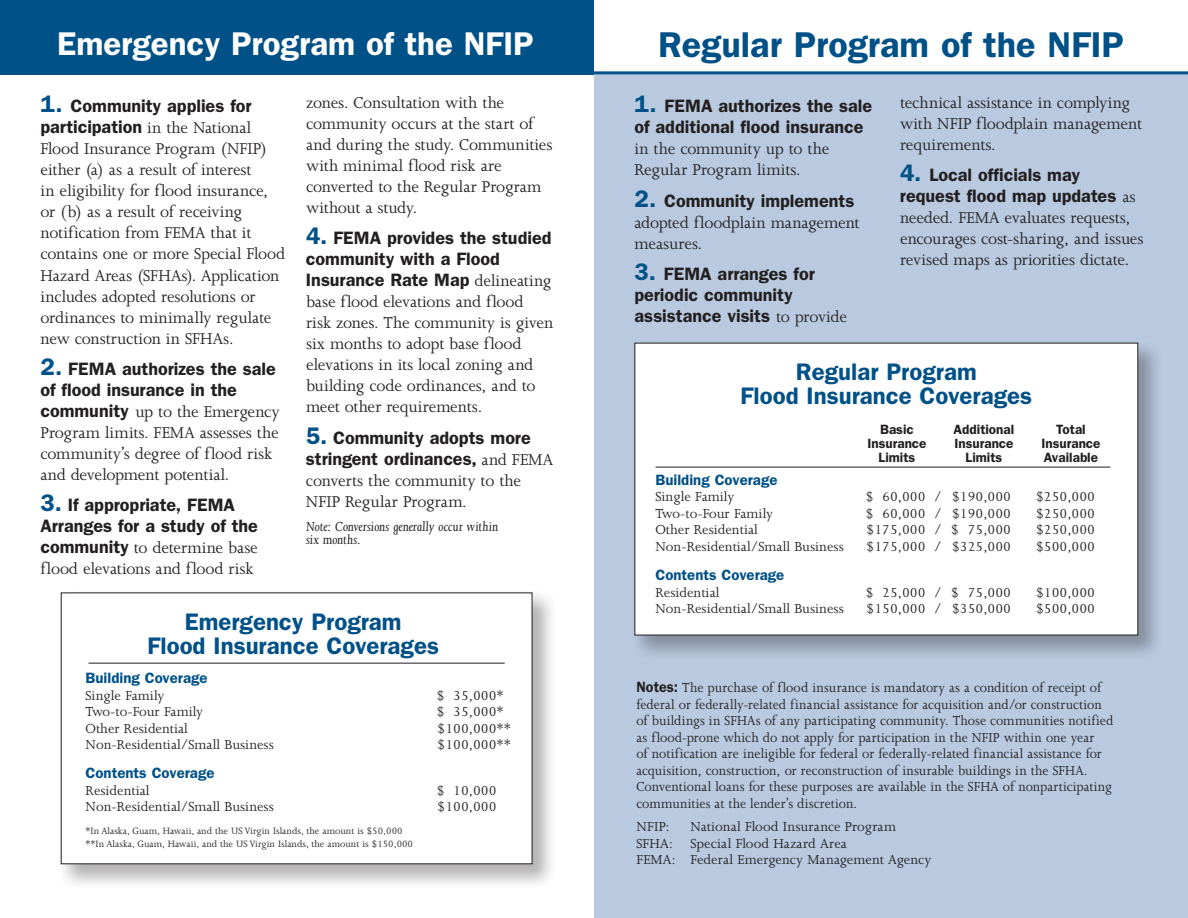
<style>
.page{position:relative;width:1188px;height:918px;background:#fff}
.page>*{position:absolute;margin:0;border:0;box-sizing:border-box;transform-origin:0 0}
.t1{font:600 36px "ITC Franklin Gothic Std";color:#005187}
.t2{font:600 33px "ITC Franklin Gothic Std";color:#fff}
.t3{font:600 24px/24px "ITC Franklin Gothic Std";color:#005187;text-align:center}
.t4{font:18px/21px "Joanna MT Std";letter-spacing:-.005em;color:#231f20}
.t5{font:600 18px/21px "ITC Franklin Gothic Std";color:#231f20}
.t6{font:15px/16.5px "Joanna MT Std";color:#231f20;scale:.95 1}
.t7{font:15px/16.5px "Joanna MT Std";color:#231f20}
.t8{font:600 15px "ITC Franklin Gothic Std";color:#005187}
.t9{font:italic 15px/13.5px "Joanna MT Std";color:#231f20}
.t10{font:600 13.5px "ITC Franklin Gothic Std";color:#231f20}
.t11{font:10.5px/13.5px "Joanna MT Std";color:#231f20}
.s1{font-size:24px;color:#005187}
.s2{font-family:"Joanna MT Std";font-weight:400}
.s3{font-family:"ITC Franklin Gothic Std";font-weight:600}
.s4{font-family:"Joanna MT Std";font-weight:800}
</style>
<div class="page">
<div style="left:594px;top:74px;width:594px;height:844px;background:#b9c9df"></div>
<div style="left:0;top:0;width:593px;height:74px;background:#005187"></div>
<div style="left:55px;top:586px;width:501px;height:302px;background:#231f20;opacity:.34"></div>
<div style="left:61px;top:593px;width:471px;height:271px;background:#fff"></div>
<hr style="left:89px;top:663px;width:416px;height:1px;background:#231f20">
<div style="left:628px;top:337px;width:534px;height:322px;background:#231f20;opacity:.34"></div>
<div style="left:635px;top:343px;width:503px;height:292px;background:#fff"></div>
<hr style="left:656px;top:467px;width:454px;height:1px;background:#231f20">
<hr style="left:0;top:71px;width:1188px;height:3px;background:#005187">
<h2 class="t2" style="left:57px;top:24px;width:478px">Emergency Program of the NFIP</h2>
<p class="t5" style="left:40px;top:96px;width:213px"><span class="s1">1.</span> Community applies for participation <span class="s2">in the National</span></p>
<p class="t4" style="left:41px;top:139px;width:246px">Flood Insurance Program (NFIP) either (a) as a result of interest<br>in eligibility for flood insurance, or (b) as a result of receiving notification from FEMA that it contains one or more Special Flood<br>Hazard Areas (SFHAs). Application includes adopted resolutions or ordinances to minimally regulate new construction in SFHAs.</p>
<p class="t5" style="left:40px;top:358px;width:237px"><span class="s1">2.</span> FEMA authorizes the sale of flood insurance in the</p>
<p class="t4" style="left:40px;top:401px;width:241px"><span class="s3">community</span> up to the Emergency<br>Program limits. FEMA assesses the community’s degree of flood risk and development potential.</p>
<p class="t5" style="left:40px;top:495px;width:219px"><span class="s1">3.</span> If appropriate, FEMA<br>Arranges for a study of the</p>
<p class="t4" style="left:40px;top:538px;width:219px"><span class="s3">community</span> to determine base flood elevations and flood risk</p>
<p class="t4" style="left:306px;top:92px;width:248px">zones. Consultation with the community occurs at the start of and during the study. Communities with minimal flood risk are converted to the Regular Program without a study.</p>
<p class="t5" style="left:306px;top:228px;width:247px"><span class="s1">4.</span> FEMA provides the studied community with a Flood<br>Insurance Rate Map <span class="s2">delineating</span></p>
<p class="t4" style="left:306px;top:292px;width:249px">base flood elevations and flood<br>risk zones. The community is given six months to adopt base flood elevations in its local zoning and building code ordinances, and to meet other requirements.</p>
<p class="t5" style="left:306px;top:427px;width:249px"><span class="s1">5.</span> Community adopts more stringent ordinances<span class="s4">,</span> <span class="s2">and FEMA</span></p>
<p class="t4" style="left:306px;top:470px;width:217px">converts the community to the<br>NFIP Regular Program.</p>
<p class="t9" style="left:306px;top:520px;width:194px">Note: Conversions generally occur within six months.</p>
<h3 class="t3" style="left:148px;top:610px;width:293px">Emergency Program<br>Flood Insurance Coverages</h3>
<p class="t8" style="left:86px;top:669px;width:124px">Building Coverage</p>
<p class="t7" style="left:86px;top:687px;width:80px">Single Family</p>
<p class="t7" style="left:437px;top:687px;width:68px">$ 35,000*</p>
<p class="t7" style="left:86px;top:704px;width:119px">Two-to-Four Family</p>
<p class="t7" style="left:437px;top:704px;width:68px">$ 35,000*</p>
<p class="t7" style="left:86px;top:720px;width:104px">Other Residential</p>
<p class="t7" style="left:438px;top:720px;width:75px">$100,000**</p>
<p class="t7" style="left:86px;top:737px;width:190px">Non-Residential/Small Business</p>
<p class="t7" style="left:438px;top:737px;width:75px">$100,000**</p>
<p class="t8" style="left:86px;top:764px;width:130px">Contents Coverage</p>
<p class="t7" style="left:86px;top:782px;width:66px">Residential</p>
<p class="t7" style="left:437px;top:782px;width:61px">$ 10,000</p>
<p class="t7" style="left:86px;top:799px;width:190px">Non-Residential/Small Business</p>
<p class="t7" style="left:438px;top:799px;width:60px">$100,000</p>
<p class="t11" style="left:86px;top:824px;width:329px">*In Alaska, Guam, Hawaii, and the US Virgin Islands, the amount is $50,000 **In Alaska, Guam, Hawaii, and the US Virgin Islands, the amount is $150,000</p>
<h1 class="t1" style="left:658px;top:23px;width:467px">Regular Program of the NFIP</h1>
<p class="t5" style="left:634px;top:96px;width:239px"><span class="s1">1.</span> FEMA authorizes the sale of additional flood insurance</p>
<p class="t4" style="left:634px;top:139px;width:196px">in the community up to the<br>Regular Program limits.</p>
<p class="t5" style="left:634px;top:190px;width:221px"><span class="s1">2.</span> Community implements</p>
<p class="t4" style="left:634px;top:212px;width:227px">adopted floodplain management measures.</p>
<p class="t5" style="left:634px;top:264px;width:214px"><span class="s1">3.</span> FEMA arranges for periodic community assistance visits <span class="s2">to provide</span></p>
<p class="t4" style="left:900px;top:92px;width:244px">technical assistance in complying with NFIP floodplain management requirements.</p>
<p class="t5" style="left:900px;top:165px;width:237px"><span class="s1">4.</span> Local officials may request flood map updates <span class="s2">as</span></p>
<p class="t4" style="left:900px;top:208px;width:245px">needed. FEMA evaluates requests, encourages cost-sharing, and issues revised maps as priorities dictate.</p>
<h3 class="t3" style="left:741px;top:360px;width:293px">Regular Program<br>Flood Insurance Coverages</h3>
<p class="t10" style="left:880px;top:421px;width:35px">Basic</p>
<p class="t10" style="left:954px;top:421px;width:62px">Additional</p>
<p class="t10" style="left:1056px;top:421px;width:31px">Total</p>
<p class="t10" style="left:867px;top:436px;width:61px">Insurance</p>
<p class="t10" style="left:954px;top:436px;width:61px">Insurance</p>
<p class="t10" style="left:1041px;top:436px;width:61px">Insurance</p>
<p class="t10" style="left:879px;top:450px;width:38px">Limits</p>
<p class="t10" style="left:966px;top:450px;width:38px">Limits</p>
<p class="t10" style="left:1044px;top:450px;width:56px">Available</p>
<p class="t8" style="left:656px;top:471px;width:124px">Building Coverage</p>
<p class="t7" style="left:656px;top:489px;width:80px">Single Family</p>
<p class="t7" style="left:866px;top:489px;width:147px">$ 60,000 / $190,000</p>
<p class="t7" style="left:1036px;top:489px;width:60px">$250,000</p>
<p class="t7" style="left:655px;top:505px;width:119px">Two-to-Four Family</p>
<p class="t7" style="left:866px;top:505px;width:147px">$ 60,000 / $190,000</p>
<p class="t7" style="left:1036px;top:505px;width:60px">$250,000</p>
<p class="t7" style="left:655px;top:522px;width:104px">Other Residential</p>
<p class="t7" style="left:867px;top:522px;width:146px">$175,000 / $ 75,000</p>
<p class="t7" style="left:1036px;top:522px;width:60px">$250,000</p>
<p class="t7" style="left:655px;top:538px;width:190px">Non-Residential/Small Business</p>
<p class="t7" style="left:867px;top:538px;width:146px">$175,000 / $325,000</p>
<p class="t7" style="left:1036px;top:538px;width:60px">$500,000</p>
<p class="t8" style="left:655px;top:566px;width:130px">Contents Coverage</p>
<p class="t7" style="left:655px;top:584px;width:66px">Residential</p>
<p class="t7" style="left:866px;top:584px;width:147px">$ 25,000 / $ 75,000</p>
<p class="t7" style="left:1036px;top:584px;width:60px">$100,000</p>
<p class="t7" style="left:655px;top:601px;width:190px">Non-Residential/Small Business</p>
<p class="t7" style="left:867px;top:601px;width:146px">$150,000 / $350,000</p>
<p class="t7" style="left:1036px;top:601px;width:60px">$500,000</p>
<p class="t6" style="left:636px;top:680px;width:504px"><span class="s3">Notes:</span> The purchase of flood insurance is mandatory as a condition of receipt of federal or federally-related financial assistance for acquisition and/or construction of buildings in SFHAs of any participating community. Those communities notified as flood-prone which do not apply for participation in the NFIP within one year<br>of notification are ineligible for federal or federally-related financial assistance for acquisition, construction, or reconstruction of insurable buildings in the SFHA.<br>Conventional loans for these purposes are available in the SFHA of nonparticipating communities at the lender’s discretion.</p>
<p class="t7" style="left:636px;top:819px;width:35px">NFIP:</p>
<p class="t7" style="left:636px;top:819px;width:297px;text-indent:54px">National Flood Insurance Program<br>SFHA: Special Flood Hazard Area<br>FEMA: Federal Emergency Management Agency</p>
</div>
